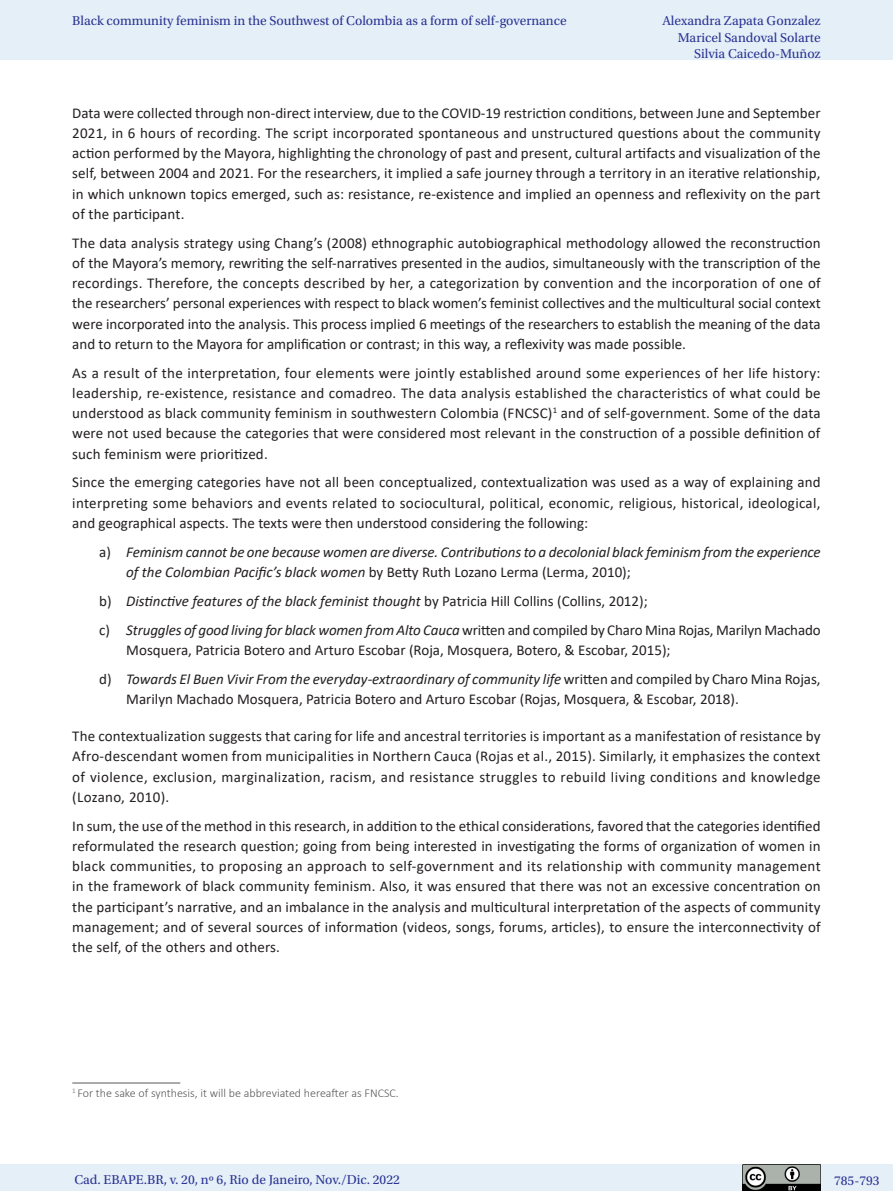
<style>
.page{position:relative;width:893px;height:1191px;background:#fff}
.page>*{position:absolute;margin:0;border:0;box-sizing:border-box;transform-origin:0 0}
._06_0_texto{font:15px/20.2px "Calibri";color:#231f20;text-align:justify}
._06_0_texto-2{font:italic 15px/20.2px "Calibri";letter-spacing:-.01em;color:#231f20}
.t1{font:13.5px/16.5px "Utopia Std";color:#2b3393;text-align:right}
._06_3_nota_de_rodape{font:300 12px "Calibri";color:#57585a}
.s1{font-style:normal}
.s2{font-style:italic}
</style>
<div class="page">
<div style="left:0;top:0;width:893px;height:60px;background:#e4eff8"></div>
<div style="left:0;top:1164px;width:893px;height:27px;background:#e4eff8"></div>
<img style="left:743px;top:1164px;width:78px;height:27px">
<hr style="left:72px;top:1082px;width:108px;height:1px;background:#57585a">
<p class="t1" style="left:72px;top:13px;width:496px">Black community feminism in the Southwest of Colombia as a form of self-governance</p>
<p class="t1" style="left:662px;top:13px;width:160px">Alexandra Zapata Gonzalez<br>Maricel Sandoval Solarte<br>Silvia Caicedo-Muñoz</p>
<p class="_06_0_texto" style="left:72px;top:102px;width:750px">Data were collected through non-direct interview, due to the COVID-19 restriction conditions, between June and September 2021, in 6 hours of recording. The script incorporated spontaneous and unstructured questions about the community action performed by the Mayora, highlighting the chronology of past and present, cultural artifacts and visualization of the self, between 2004 and 2021. For the researchers, it implied a safe journey through a territory in an iterative relationship, in which unknown topics emerged, such as: resistance, re-existence and implied an openness and reflexivity on the part of the participant.</p>
<p class="_06_0_texto" style="left:72px;top:232px;width:750px">The data analysis strategy using Chang’s (2008) ethnographic autobiographical methodology allowed the reconstruction of the Mayora’s memory, rewriting the self-narratives presented in the audios, simultaneously with the transcription of the recordings. Therefore, the concepts described by her, a categorization by convention and the incorporation of one of the researchers’ personal experiences with respect to black women’s feminist collectives and the multicultural social context were incorporated into the analysis. This process implied 6 meetings of the researchers to establish the meaning of the data and to return to the Mayora for amplification or contrast; in this way, a reflexivity was made possible.</p>
<p class="_06_0_texto" style="left:72px;top:362px;width:750px">As a result of the interpretation, four elements were jointly established around some experiences of her life history: leadership, re-existence, resistance and comadreo. The data analysis established the characteristics of what could be understood as black community feminism in southwestern Colombia (FNCSC)<sup>1</sup> and of self-government. Some of the data were not used because the categories that were considered most relevant in the construction of a possible definition of such feminism were prioritized.</p>
<p class="_06_0_texto" style="left:72px;top:472px;width:750px">Since the emerging categories have not all been conceptualized, contextualization was used as a way of explaining and interpreting some behaviors and events related to sociocultural, political, economic, religious, historical, ideological, and geographical aspects. The texts were then understood considering the following:</p>
<p class="_06_0_texto-2" style="left:126px;top:541px;width:696px;text-indent:-27px"><span class="s1">a)</span> Feminism cannot be one because women are diverse. Contributions to a decolonial black feminism from the experience of the Colombian Pacific’s black women <span class="s1">by Betty Ruth Lozano Lerma (Lerma, 2010);</span></p>
<p class="_06_0_texto-2" style="left:99px;top:590px;width:550px"><span class="s1">b)</span> Distinctive features of the black feminist thought <span class="s1">by Patricia Hill Collins (Collins, 2012);</span></p>
<p class="_06_0_texto" style="left:126px;top:619px;width:696px;text-indent:-27px">c) <span class="s2">Struggles of good living for black women from Alto Cauca</span> written and compiled by Charo Mina Rojas, Marilyn Machado<br>Mosquera, Patricia Botero and Arturo Escobar (Roja, Mosquera, Botero, &amp; Escobar, 2015);</p>
<p class="_06_0_texto" style="left:126px;top:668px;width:696px;text-indent:-27px">d) <span class="s2">Towards El Buen Vivir From the everyday-extraordinary of community life</span> written and compiled by Charo Mina Rojas,<br>Marilyn Machado Mosquera, Patricia Botero and Arturo Escobar (Rojas, Mosquera, &amp; Escobar, 2018).</p>
<p class="_06_0_texto" style="left:72px;top:725px;width:750px">The contextualization suggests that caring for life and ancestral territories is important as a manifestation of resistance by Afro-descendant women from municipalities in Northern Cauca (Rojas et al., 2015). Similarly, it emphasizes the context of violence, exclusion, marginalization, racism, and resistance struggles to rebuild living conditions and knowledge (Lozano, 2010).</p>
<p class="_06_0_texto" style="left:72px;top:815px;width:750px">In sum, the use of the method in this research, in addition to the ethical considerations, favored that the categories identified reformulated the research question; going from being interested in investigating the forms of organization of women in black communities, to proposing an approach to self-government and its relationship with community management in the framework of black community feminism. Also, it was ensured that there was not an excessive concentration on the participant’s narrative, and an imbalance in the analysis and multicultural interpretation of the aspects of community management; and of several sources of information (videos, songs, forums, articles), to ensure the interconnectivity of the self, of the others and others.</p>
<p class="_06_3_nota_de_rodape" style="left:72px;top:1086px;width:328px"><sup>1</sup> For the sake of synthesis, it will be abbreviated hereafter as FNCSC.</p>
<p class="t1" style="left:74px;top:1171px;width:327px">Cad. EBAPE.BR, v. 20, nº 6, Rio de Janeiro, Nov./Dic. 2022</p>
<p class="t1" style="left:834px;top:1172px;width:47px">785-793</p>
</div>
